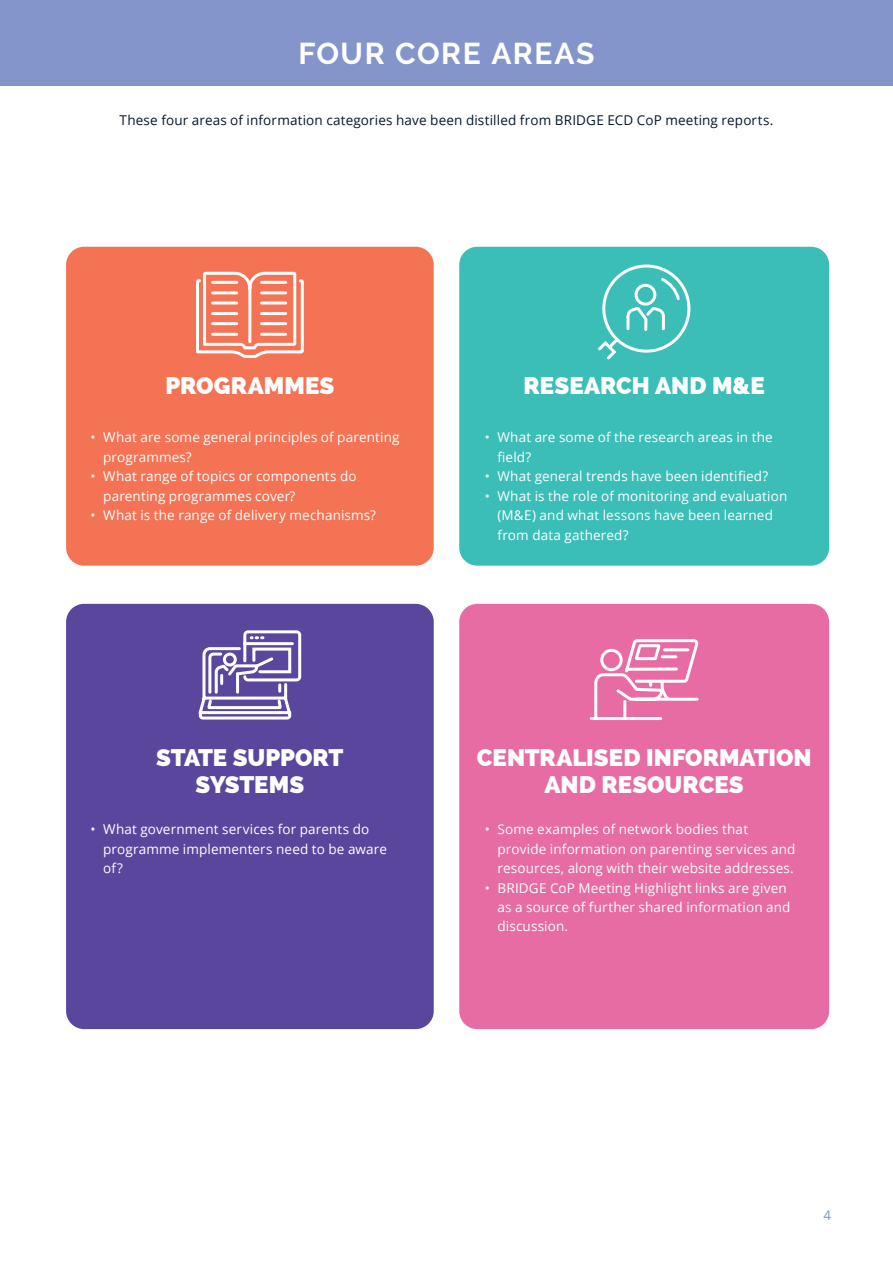
<style>
.page{position:relative;width:893px;height:1263px;background:#fff}
.page>*{position:absolute;margin:0;border:0;box-sizing:border-box;transform-origin:0 0}
.t1{font:700 30px "Raleway";letter-spacing:.05em;color:#fff}
.t2{font:800 24px/27px "Raleway";color:#fff;text-align:center}
.t3{font:13.5px/19.5px "Open Sans";letter-spacing:.01em;color:#fff}
.t4{font:13.5px "Open Sans";letter-spacing:.01em;color:#08172b}
.t5{font:13.5px "Open Sans";color:#8194cb}
</style>
<div class="page">
<div style="left:66px;top:247px;width:368px;height:319px;background:#f37354;border-radius:18px"></div>
<div style="left:66px;top:604px;width:368px;height:425px;background:#5a469c;border-radius:18px"></div>
<div style="left:459px;top:247px;width:370px;height:319px;background:#3abeb7;border-radius:18px"></div>
<div style="left:459px;top:604px;width:370px;height:425px;background:#e76ca3;border-radius:18px"></div>
<svg style="left:196px;top:271px;width:108px;height:87px"></svg>
<svg style="left:198px;top:630px;width:104px;height:90px"></svg>
<svg style="left:589px;top:639px;width:110px;height:81px"></svg>
<svg style="left:598px;top:264px;width:93px;height:96px"></svg>
<div style="left:0;top:0;width:893px;height:85px;background:#8395cb"></div>
<h1 class="t1" style="left:298px;top:36px;width:298px">FOUR CORE AREAS</h1>
<p class="t4" style="left:120px;top:111px;width:655px">These four areas of information categories have been distilled from BRIDGE ECD CoP meeting reports.</p>
<h2 class="t2" style="left:165px;top:372px;width:171px">PROGRAMMES</h2>
<p class="t3" style="left:103px;top:427px;width:298px;text-indent:-13px">• What are some general principles of parenting programmes?</p>
<p class="t3" style="left:103px;top:466px;width:255px;text-indent:-13px">• What range of topics or components do parenting programmes cover?</p>
<p class="t3" style="left:90px;top:505px;width:287px">• What is the range of delivery mechanisms?</p>
<h2 class="t2" style="left:524px;top:372px;width:243px">RESEARCH AND M&amp;E</h2>
<p class="t3" style="left:497px;top:427px;width:277px;text-indent:-13px">• What are some of the research areas in the field?</p>
<p class="t3" style="left:485px;top:466px;width:285px">• What general trends have been identified?</p>
<p class="t3" style="left:497px;top:486px;width:291px;text-indent:-13px">• What is the role of monitoring and evaluation (M&amp;E) and what lessons have been learned from data gathered?</p>
<h2 class="t2" style="left:156px;top:744px;width:189px">STATE SUPPORT<br>SYSTEMS</h2>
<p class="t3" style="left:103px;top:819px;width:285px;text-indent:-13px">• What government services for parents do programme implementers need to be aware of?</p>
<h2 class="t2" style="left:477px;top:744px;width:336px">CENTRALISED INFORMATION<br>AND RESOURCES</h2>
<p class="t3" style="left:497px;top:819px;width:300px;text-indent:-13px">• Some examples of network bodies that provide information on parenting services and resources, along with their website addresses.</p>
<p class="t3" style="left:497px;top:877px;width:294px;text-indent:-13px">• BRIDGE CoP Meeting Highlight links are given as a source of further shared information and discussion.</p>
<p class="t5" style="left:824px;top:1205px;width:9px">4</p>
</div>
